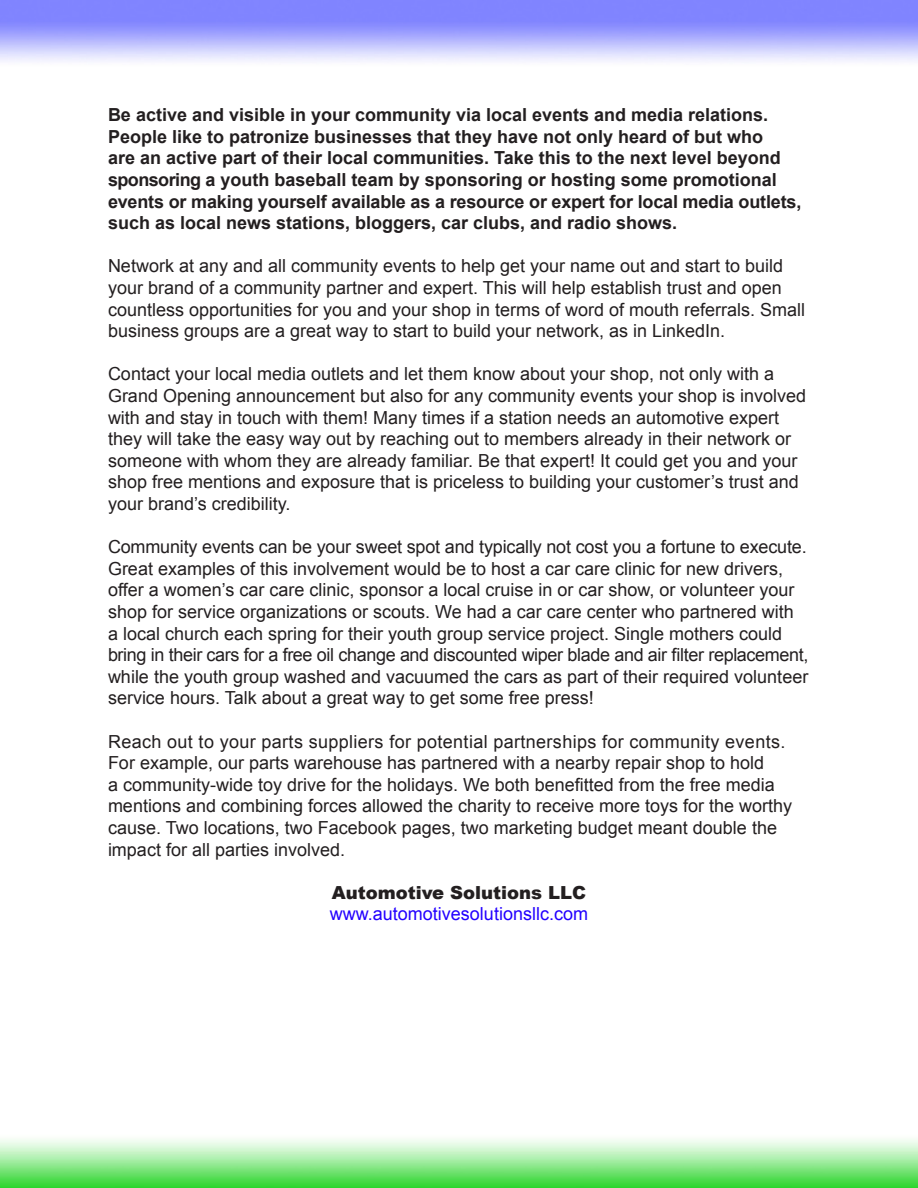
<style>
.page{position:relative;width:918px;height:1188px;background:#fff}
.page>*{position:absolute;margin:0;border:0;box-sizing:border-box;transform-origin:0 0}
.t1{font:18px/21.6px "Arial";color:#231f20}
.t2{font:700 18px/21.6px "Arial";color:#231f20}
.t3{font:18px "Arial";color:#2300ff}
.t4{font:900 18px "Arial";color:#231f20}
</style>
<div class="page">
<img style="left:0;top:0;width:918px;height:1188px">
<p class="t2" style="left:108px;top:105px;width:695px">Be active and visible in your community via local events and media relations.<br>People like to patronize businesses that they have not only heard of but who<br>are an active part of their local communities. Take this to the next level beyond sponsoring a youth baseball team by sponsoring or hosting some promotional events or making yourself available as a resource or expert for local media outlets, such as local news stations, bloggers, car clubs, and radio shows.</p>
<p class="t1" style="left:108px;top:255px;width:699px">Network at any and all community events to help get your name out and start to build your brand of a community partner and expert. This will help establish trust and open countless opportunities for you and your shop in terms of word of mouth referrals. Small business groups are a great way to start to build your network, as in LinkedIn.</p>
<p class="t1" style="left:108px;top:363px;width:700px">Contact your local media outlets and let them know about your shop, not only with a Grand Opening announcement but also for any community events your shop is involved with and stay in touch with them! Many times if a station needs an automotive expert they will take the easy way out by reaching out to members already in their network or someone with whom they are already familiar. Be that expert! It could get you and your shop free mentions and exposure that is priceless to building your customer’s trust and your brand’s credibility.</p>
<p class="t1" style="left:108px;top:536px;width:702px">Community events can be your sweet spot and typically not cost you a fortune to execute.<br>Great examples of this involvement would be to host a car care clinic for new drivers, offer a women’s car care clinic, sponsor a local cruise in or car show, or volunteer your shop for service organizations or scouts. We had a car care center who partnered with a local church each spring for their youth group service project. Single mothers could bring in their cars for a free oil change and discounted wiper blade and air filter replacement, while the youth group washed and vacuumed the cars as part of their required volunteer service hours. Talk about a great way to get some free press!</p>
<p class="t1" style="left:108px;top:731px;width:686px">Reach out to your parts suppliers for potential partnerships for community events.<br>For example, our parts warehouse has partnered with a nearby repair shop to hold<br>a community-wide toy drive for the holidays. We both benefitted from the free media mentions and combining forces allowed the charity to receive more toys for the worthy cause. Two locations, two Facebook pages, two marketing budget meant double the impact for all parties involved.</p>
<p class="t4" style="left:332px;top:879px;width:256px">Automotive Solutions LLC</p>
<p class="t3" style="left:330px;top:902px;width:260px">www.automotivesolutionsllc.com</p>
</div>
